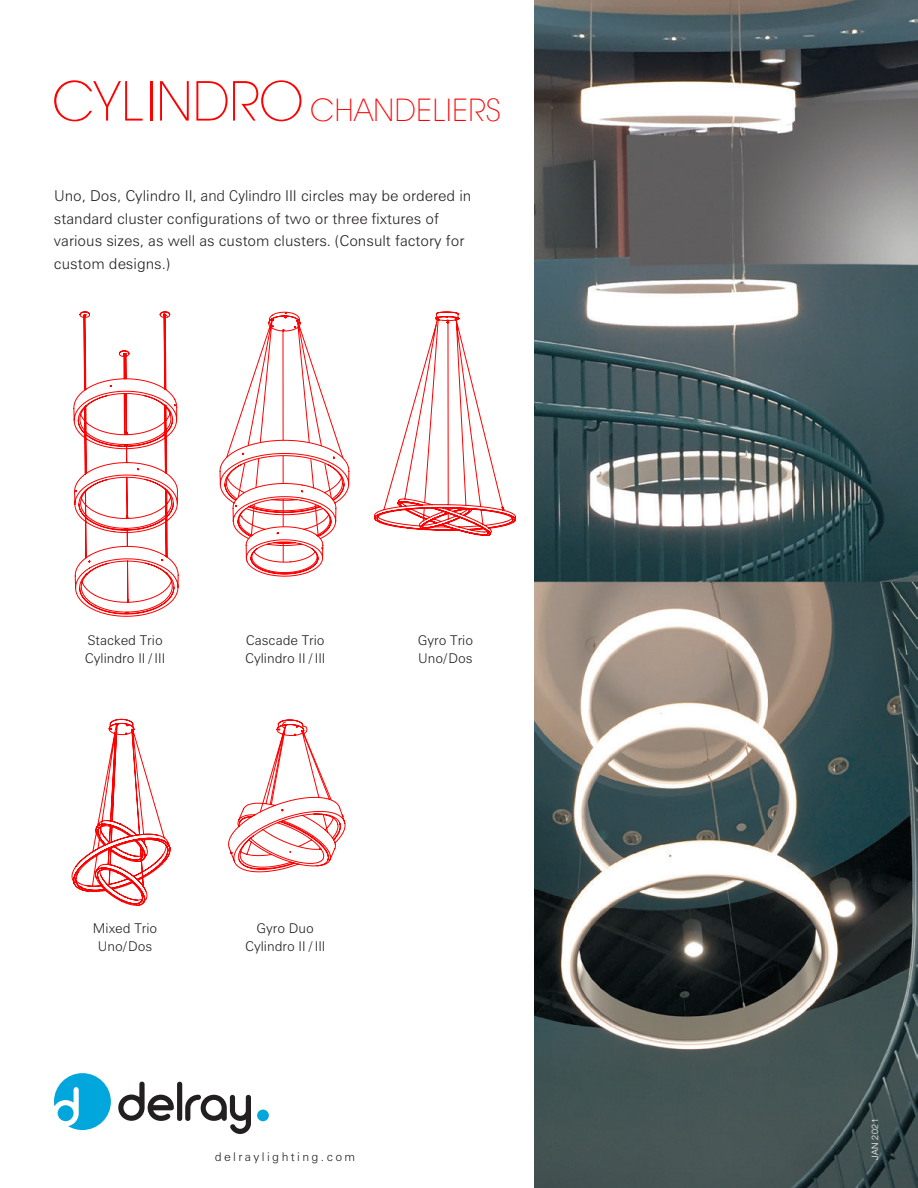
<style>
.page{position:relative;width:918px;height:1188px;background:#fff}
.page>*{position:absolute;margin:0;border:0;box-sizing:border-box;transform-origin:0 0}
.t1{font:200 31.5px "Avant Garde IT Cby BT";letter-spacing:.025em;color:#f00}
.t2{font:300 15px/22.5px "Zurich BT";color:#231f20}
.t3{font:300 13.5px/18px "Zurich BT";color:#231f20}
.t4{font:300 12px "Zurich BT";letter-spacing:.2em;color:#231f20}
.t5{font:300 9px "Helvetica Neue";letter-spacing:.05em;color:#fff}
.s1{font-size:55.5px}
.s2{font-family:"Trade Gothic"}
</style>
<div class="page">
<svg style="left:374px;top:312px;width:142px;height:224px"></svg>
<svg style="left:228px;top:720px;width:117px;height:152px"></svg>
<svg style="left:74px;top:311px;width:105px;height:306px"></svg>
<svg style="left:220px;top:312px;width:129px;height:265px"></svg>
<svg style="left:72px;top:719px;width:98px;height:187px"></svg>
<img style="left:535px;top:0;width:383px;height:1188px">
<svg style="left:118px;top:1082px;width:56px;height:39px"></svg>
<div style="left:177px;top:1082px;width:5px;height:39px;background:#231f20;border-radius:3px"></div>
<svg style="left:185px;top:1095px;width:66px;height:39px"></svg>
<div style="left:257px;top:1110px;width:12px;height:11px;background:#00a6dc;border-radius:50%"></div>
<svg style="left:54px;top:1073px;width:57px;height:57px"></svg>
<h1 class="t1" style="left:52px;top:98px;width:450px"><span class="s1">CYLINDRO</span> CHANDELIERS</h1>
<p class="t2" style="left:54px;top:186px;width:419px">Uno, Dos, Cylindro II, <span class="s2">and Cylindro</span> III circles may be ordered in standard cluster configurations of two or three fixtures of various sizes, as well as custom clusters. (Consult factory for custom designs.)</p>
<p class="t3" style="left:85px;top:633px;width:82px">Stacked Trio<br>Cylindro II / III</p>
<p class="t3" style="left:245px;top:633px;width:82px">Cascade Trio<br>Cylindro II / III</p>
<p class="t3" style="left:418px;top:633px;width:57px">Gyro Trio<br>Uno/Dos</p>
<p class="t3" style="left:93px;top:921px;width:66px;text-align:center">Mixed Trio<br>Uno/Dos</p>
<p class="t3" style="left:245px;top:921px;width:82px;text-align:center">Gyro Duo<br>Cylindro II / III</p>
<p class="t4" style="left:215px;top:1152px;width:142px">delraylighting.com</p>
<p class="t5" style="left:870px;top:1160px;width:44px;rotate:-90deg">JAN 2021</p>
</div>
